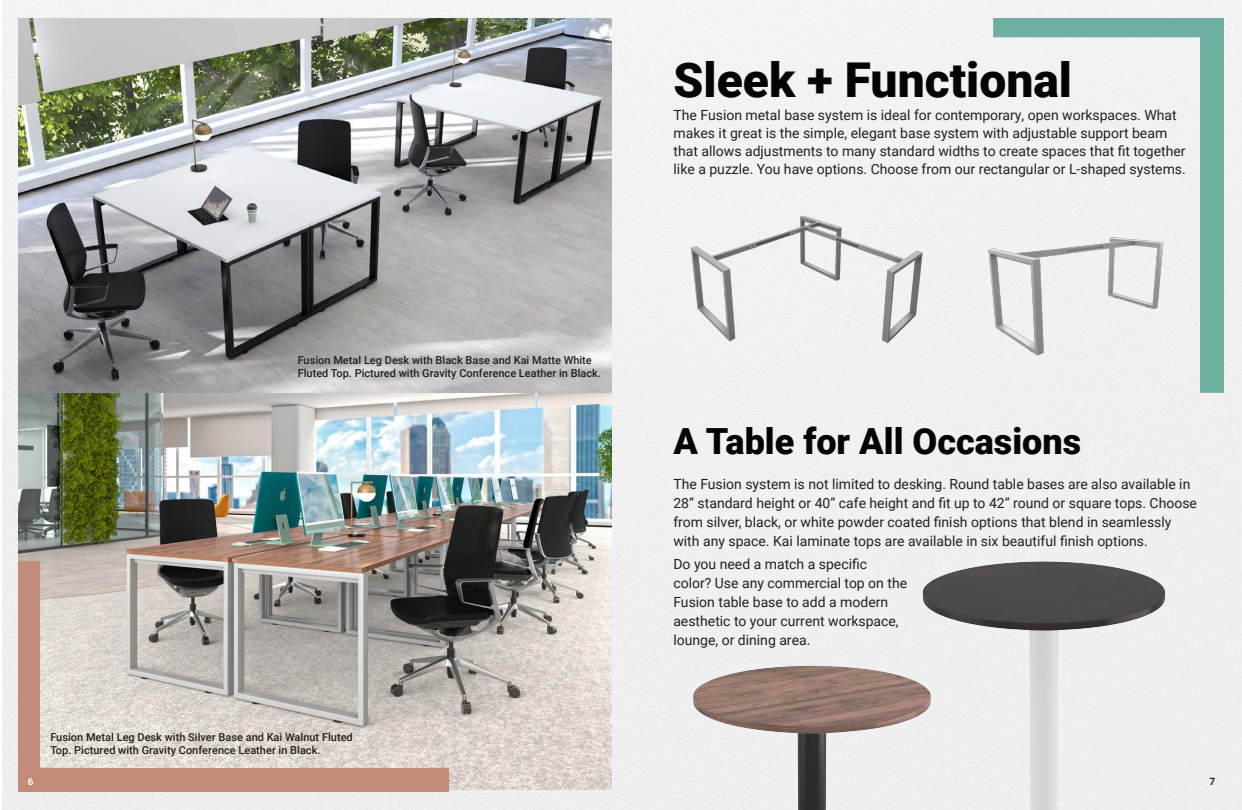
<style>
.page{position:relative;width:1242px;height:810px;background:#fff}
.page>*{position:absolute;margin:0;border:0;box-sizing:border-box;transform-origin:0 0}
.t1{font:900 48px "Roboto";color:#040503}
.t2{font:900 36px "Roboto";color:#040503}
.t3{font:14px/19px "Roboto";color:#231f20}
.t4{font:500 11px/13.2px "Roboto";color:#231f20}
.t5{font:700 10px "Roboto";color:#fff}
.t6{font:700 10px "Roboto";color:#231f20}
</style>
<div class="page">
<img style="left:18px;top:18px;width:594px;height:772px">
<svg style="left:993px;top:18px;width:232px;height:375px"></svg>
<img style="left:673px;top:632px;width:117px;height:178px">
<img style="left:790px;top:551px;width:452px;height:259px">
<svg style="left:17px;top:561px;width:433px;height:232px;background:#beb2a9"></svg>
<img style="left:674px;top:187px;width:269px;height:205px">
<img style="left:968px;top:209px;width:223px;height:172px">
<p class="t1" style="left:674px;top:47px;width:400px">Sleek + Functional</p>
<p class="t4" style="left:298px;top:353px;width:305px">Fusion Metal Leg Desk with Black Base and Kai Matte White<br>Fluted Top. Pictured with Gravity Conference Leather in Black.</p>
<p class="t4" style="left:50px;top:730px;width:304px">Fusion Metal Leg Desk with Silver Base and Kai Walnut Fluted<br>Top. Pictured with Gravity Conference Leather in Black.</p>
<p class="t3" style="left:674px;top:106px;width:514px;line-height:18px">The Fusion metal base system is ideal for contemporary, open workspaces. What makes it great is the simple, elegant base system with adjustable support beam that allows adjustments to many standard widths to create spaces that fit together like a puzzle. You have options. Choose from our rectangular or L-shaped systems.</p>
<p class="t2" style="left:673px;top:416px;width:409px">A Table for All Occasions</p>
<p class="t3" style="left:673px;top:474px;width:525px">The Fusion system is not limited to desking. Round table bases are also available in 28” standard height or 40” cafe height and fit up to 42” round or square tops. Choose from silver, black, or white powder coated finish options that blend in seamlessly with any space. Kai laminate tops are available in six beautiful finish options.</p>
<p class="t3" style="left:673px;top:554px;width:235px">Do you need a match a specific color? Use any commercial top on the<br>Fusion table base to add a modern aesthetic to your current workspace, lounge, or dining area.</p>
<p class="t5" style="left:28px;top:774px;width:7px">6</p>
<p class="t6" style="left:1210px;top:774px;width:7px">7</p>
</div>
